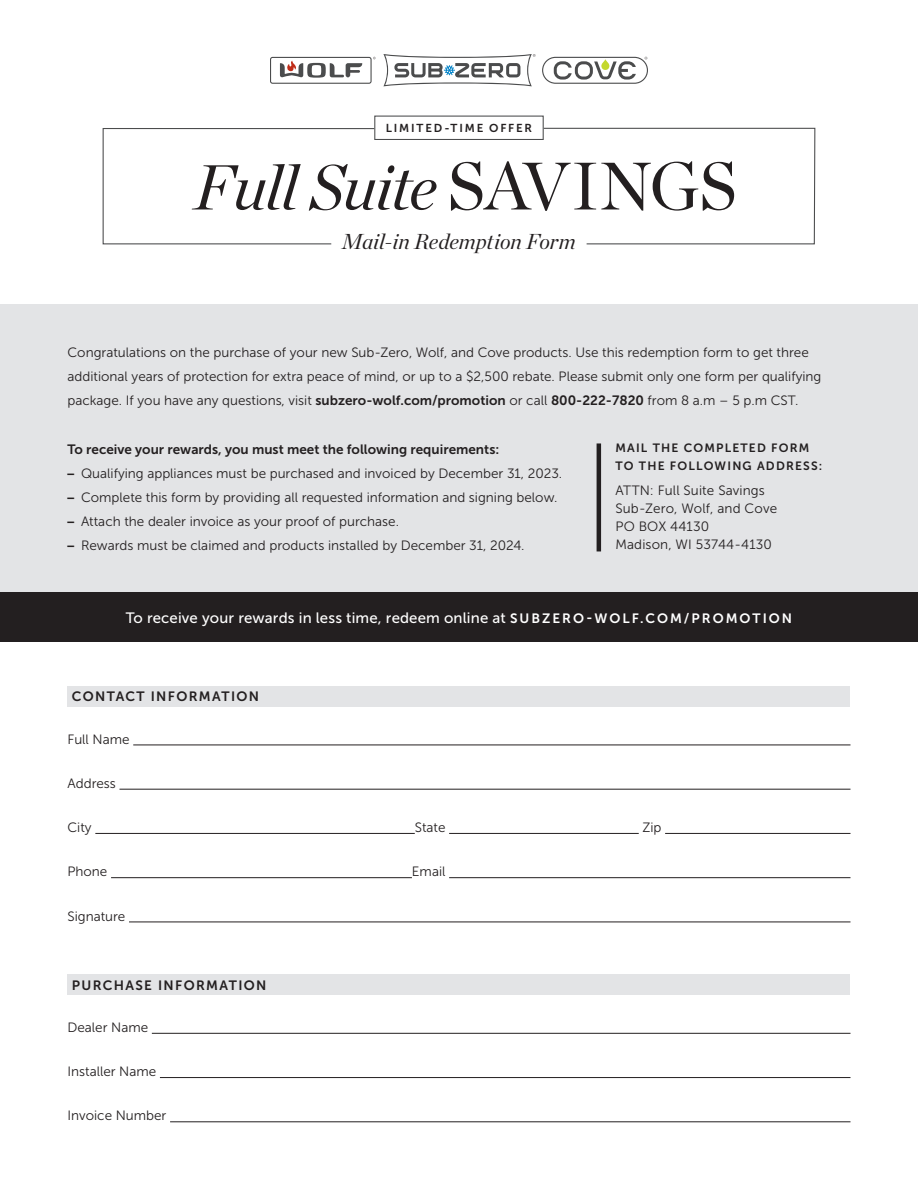
<style>
.page{position:relative;width:918px;height:1188px;background:#fff}
.page>*{position:absolute;margin:0;border:0;box-sizing:border-box;transform-origin:0 0}
.AutoStyle1{font:italic 63.3px "Chronicle Display";letter-spacing:-.03em;color:#231f20}
.header-callout-ital{font:italic 21.6px "Chronicle Display";color:#231f20}
.t1{font:15px "Museo Sans 500";letter-spacing:.01em;color:#fff}
.t2{font:13.5px/24px "Museo Sans 300";color:#231f20}
.t3{font:13.5px "Museo Sans 700";color:#231f20}
.t4{font:13.5px "Museo Sans 700";letter-spacing:.1em;color:#231f20}
.t5{font:12px/18px "Museo Sans 700";letter-spacing:.1em;color:#231f20}
.tips{font:11.55px "Museo Sans 700";letter-spacing:.16em;color:#231f20}
.s1{font-style:normal;font-size:67.05px}
.s2{font-family:"Museo Sans 700"}
.s3{font-family:"Helvetica Neue LT Std";font-weight:500}
.s4{font-family:"Museo Sans 700";font-size:13.5px}
</style>
<div class="page">
<div style="left:0;top:304px;width:918px;height:290px;background:#e3e4e6"></div>
<hr style="left:597px;top:443px;width:4px;height:108px;background:#231f20">
<hr style="left:133px;top:745px;width:718px;height:1px;background:#231f20">
<hr style="left:120px;top:789px;width:731px;height:1px;background:#231f20">
<hr style="left:95px;top:833px;width:320px;height:1px;background:#231f20">
<hr style="left:449px;top:833px;width:190px;height:1px;background:#231f20">
<hr style="left:665px;top:833px;width:185px;height:1px;background:#231f20">
<hr style="left:111px;top:877px;width:301px;height:1px;background:#231f20">
<hr style="left:449px;top:877px;width:401px;height:1px;background:#231f20">
<hr style="left:129px;top:922px;width:722px;height:1px;background:#231f20">
<div style="left:68px;top:686px;width:782px;height:20px;background:#e3e4e6"></div>
<div style="left:0;top:592px;width:918px;height:50px;background:#231f20"></div>
<hr style="left:152px;top:1033px;width:699px;height:1px;background:#231f20">
<hr style="left:160px;top:1077px;width:690px;height:1px;background:#231f20">
<hr style="left:170px;top:1122px;width:681px;height:1px;background:#231f20">
<div style="left:68px;top:975px;width:782px;height:20px;background:#e3e4e6"></div>
<svg style="left:383px;top:54px;width:153px;height:32px"></svg>
<svg style="left:542px;top:57px;width:106px;height:27px"></svg>
<svg style="left:270px;top:57px;width:106px;height:27px"></svg>
<svg style="left:102px;top:128px;width:272px;height:117px"></svg>
<svg style="left:544px;top:127px;width:272px;height:118px"></svg>
<div style="left:374px;top:116px;width:170px;height:24px;border:1px solid #4b4c4d"></div>
<p class="tips" style="left:386px;top:122px;width:148px">LIMITED-TIME OFFER</p>
<p class="AutoStyle1" style="left:194px;top:138px;width:545px">Full Suite <span class="s1">SAVINGS</span></p>
<p class="header-callout-ital" style="left:342px;top:225px;width:235px">Mail-in Redemption Form</p>
<p class="t2" style="left:68px;top:341px;width:755px">Congratulations on the purchase of your new Sub-Zero, Wolf, and Cove products. Use this redemption form to get three additional years of protection for extra peace of mind, or up to a $2,500 rebate. Please submit only one form per qualifying package. If you have any questions, visit <span class="s2">subzero-wolf.com/promotion</span> or call <span class="s2">800-222-7820</span> from 8 a.m – 5 p.m CST.</p>
<p class="t5" style="left:615px;top:439px;width:208px">MAIL THE COMPLETED FORM<br>TO THE FOLLOWING ADDRESS:</p>
<p class="t2" style="left:615px;top:479px;width:151px">ATTN: Full Suite Savings</p>
<p class="t2" style="left:615px;top:497px;width:163px">Sub-Zero, Wolf, and Cove</p>
<p class="t2" style="left:615px;top:515px;width:95px">PO BOX 44130</p>
<p class="t2" style="left:615px;top:533px;width:158px">Madison, WI 53744-4130</p>
<p class="t3" style="left:68px;top:441px;width:433px">To receive your rewards, you must meet the following requirements:</p>
<p class="t2" style="left:68px;top:461px;width:496px"><span class="s3">–</span> Qualifying appliances must be purchased and invoiced by December 31, 2023.</p>
<p class="t2" style="left:68px;top:485px;width:492px"><span class="s3">–</span> Complete this form by providing all requested information and signing below.</p>
<p class="t2" style="left:68px;top:509px;width:333px"><span class="s3">–</span> Attach the dealer invoice as your proof of purchase.</p>
<p class="t2" style="left:68px;top:533px;width:458px"><span class="s3">–</span> Rewards must be claimed and products installed by December 31, 2024.</p>
<p class="t1" style="left:126px;top:610px;width:668px">To receive your rewards in less time, redeem online at <span class="s4">SUBZERO-WOLF.COM/PROMOTION</span></p>
<p class="t4" style="left:72px;top:689px;width:189px">CONTACT INFORMATION</p>
<p class="t2" style="left:68px;top:727px;width:64px">Full Name</p>
<p class="t2" style="left:68px;top:771px;width:50px">Address</p>
<p class="t2" style="left:68px;top:816px;width:26px">City</p>
<p class="t2" style="left:415px;top:816px;width:32px">State</p>
<p class="t2" style="left:642px;top:816px;width:21px">Zip</p>
<p class="t2" style="left:68px;top:860px;width:41px">Phone</p>
<p class="t2" style="left:412px;top:860px;width:35px">Email</p>
<p class="t2" style="left:68px;top:904px;width:59px">Signature</p>
<p class="t4" style="left:72px;top:978px;width:196px">PURCHASE INFORMATION</p>
<p class="t2" style="left:68px;top:1015px;width:82px">Dealer Name</p>
<p class="t2" style="left:68px;top:1060px;width:90px">Installer Name</p>
<p class="t2" style="left:68px;top:1104px;width:100px">Invoice Number</p>
</div>
